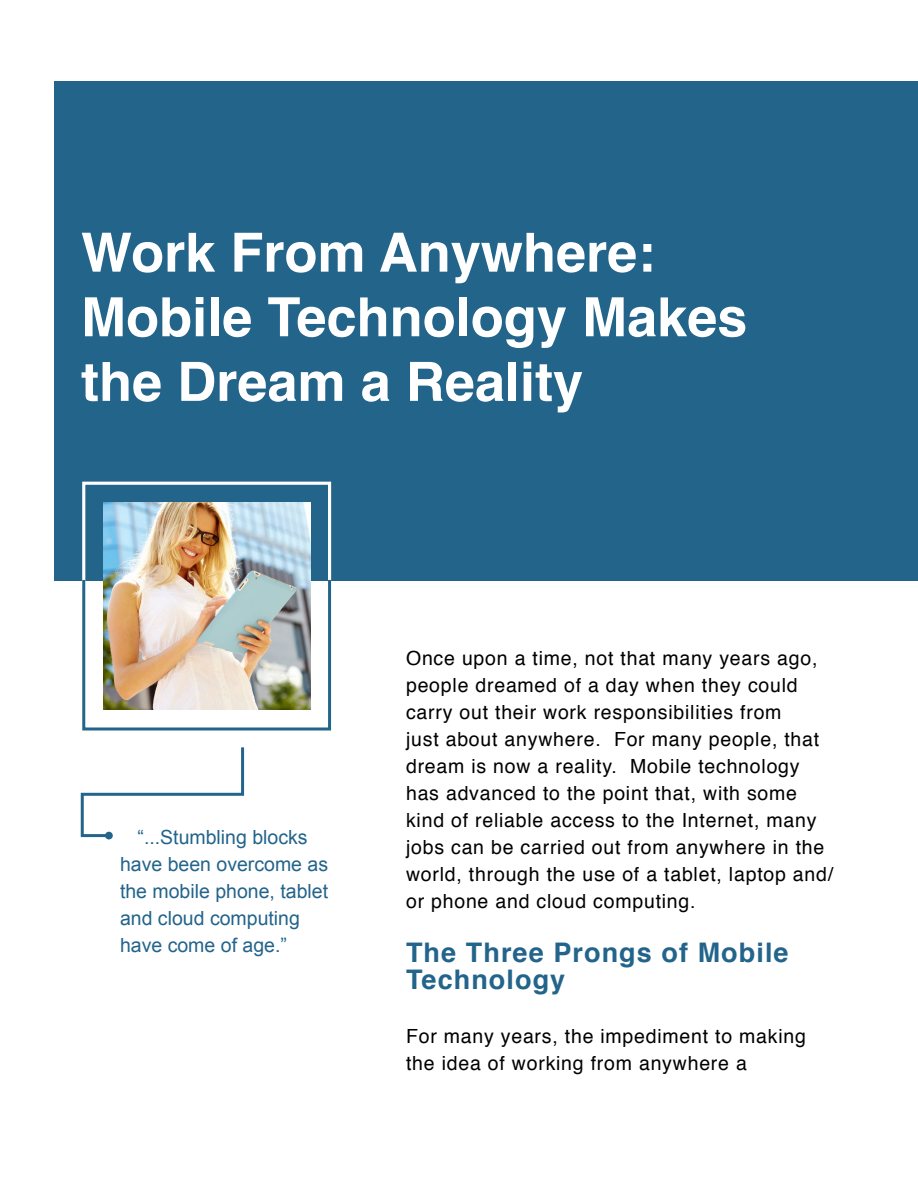
<style>
.page{position:relative;width:918px;height:1188px;background:#fff}
.page>*{position:absolute;margin:0;border:0;box-sizing:border-box;transform-origin:0 0}
.t1{font:700 54.15px/64.7px "Helvetica";color:#fff}
.t2{font:700 27px/27px "Helvetica";letter-spacing:.04em;color:#23648b}
.t3{font:19.5px/27px "Helvetica";letter-spacing:.04em;color:#000}
.t4{font:19.5px/27px "Arial";color:#23648b}
</style>
<div class="page">
<div style="left:55px;top:81px;width:863px;height:499px;background:#23648b"></div>
<img style="left:103px;top:503px;width:207px;height:207px">
<svg style="left:80px;top:747px;width:165px;height:92px"></svg>
<div style="left:82px;top:482px;width:249px;height:249px;border:3px solid #fff"></div>
<div style="left:82px;top:578px;width:249px;height:152px;border:3px solid #23648b"></div>
<div style="left:105px;top:832px;width:8px;height:7px;background:#23648b;border-radius:50%"></div>
<h1 class="t1" style="left:81px;top:221px;width:668px">Work From Anywhere:<br>Mobile Technology Makes the Dream a Reality</h1>
<p class="t4" style="left:120px;top:824px;width:210px;text-indent:18px">“...Stumbling blocks have been overcome as the mobile phone, tablet and cloud computing have come of age.”</p>
<p class="t3" style="left:406px;top:646px;width:429px">Once upon a time, not that many years ago, people dreamed of a day when they could carry out their work responsibilities from<br>just about anywhere. For many people, that dream is now a reality. Mobile technology has advanced to the point that, with some kind of reliable access to the Internet, many jobs can be carried out from anywhere in the world, through the use of a tablet, laptop and/ or phone and cloud computing.</p>
<h2 class="t2" style="left:406px;top:940px;width:384px">The Three Prongs of Mobile<br>Technology</h2>
<p class="t3" style="left:406px;top:1024px;width:401px">For many years, the impediment to making the idea of working from anywhere a</p>
</div>
